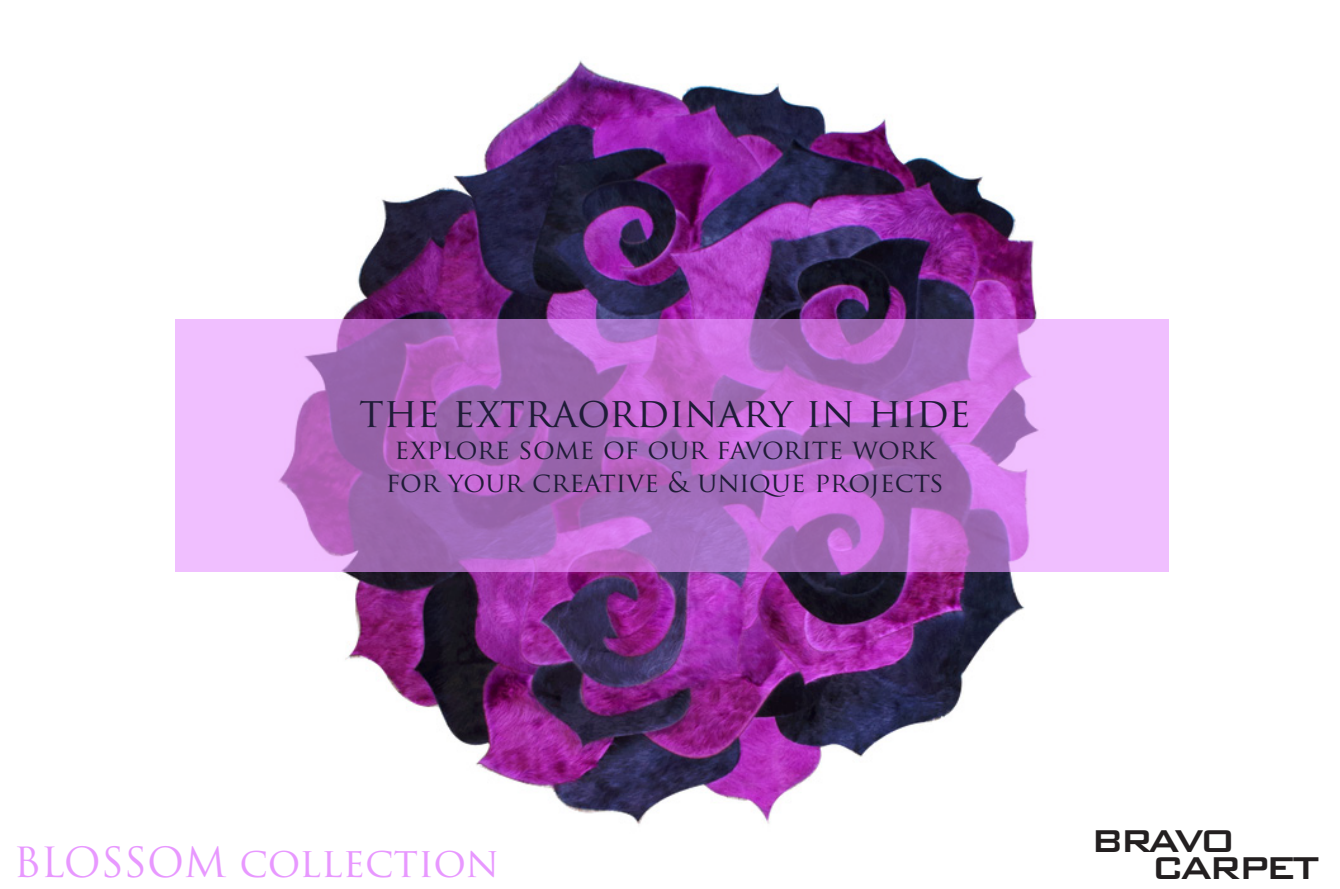
<style>
.page{position:relative;width:1340px;height:889px;background:#fff}
.page>*{position:absolute;margin:0;border:0;box-sizing:border-box;transform-origin:0 0}
.t1{font:500 42.3px "Bank Gothic BT";letter-spacing:-.1em;color:#231f20}
.t2{font:40.5px "Trajan Pro";letter-spacing:-.01em;color:#1f1c37}
.t3{font:40.5px "Trajan Pro";letter-spacing:-.005em;color:#e898ff}
.t4{font:27px "Trajan Pro";color:#1f1c37}
</style>
<div class="page">
<img style="left:268px;top:60px;width:808px;height:765px">
<svg style="left:175px;top:319px;width:993px;height:252px;background:#c182d2"></svg>
<p class="t2" style="left:359px;top:386px;width:613px">the extraordinary in hide</p>
<p class="t4" style="left:394px;top:432px;width:542px">explore some of our favorite work</p>
<p class="t4" style="left:386px;top:464px;width:560px">for your creative &amp; unique projects</p>
<p class="t1" style="left:1090px;top:817px;width:147px">BRAVO</p>
<p class="t3" style="left:14px;top:836px;width:487px">BLOSSOM collection</p>
<p class="t1" style="left:1151px;top:845px;width:169px">CARPET</p>
</div>
